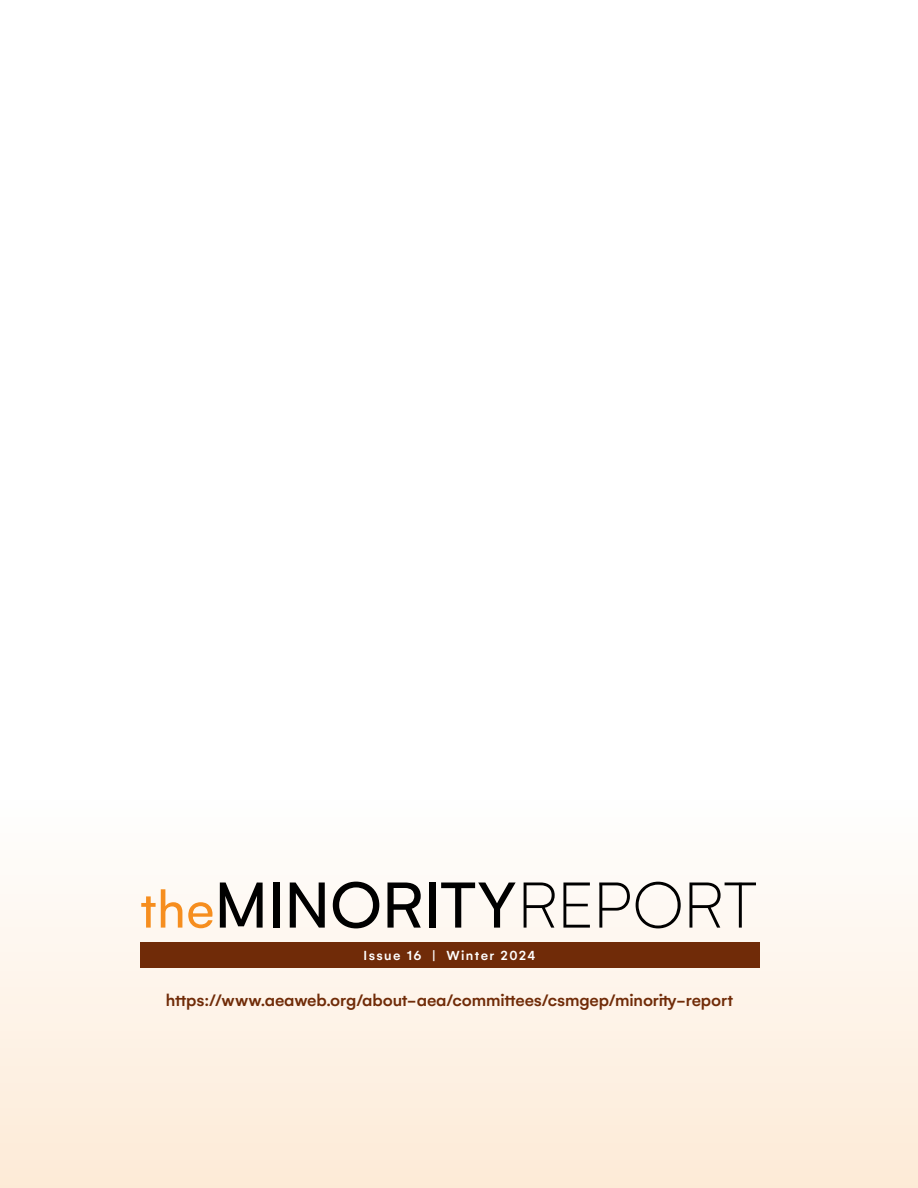
<style>
.page{position:relative;width:918px;height:1188px;background:#fff}
.page>*{position:absolute;margin:0;border:0;box-sizing:border-box;transform-origin:0 0}
.t1{font:70.35px "Gelion";color:#000}
.t2{font:500 18px "Gelion";letter-spacing:-.01em;color:#702b08}
.t3{font:500 14.25px "Gelion";letter-spacing:.1em;color:#fff}
.s1{font-size:55.8px;color:#f68e1f}
.s2{font-weight:100}
</style>
<div class="page">
<div style="left:0;top:712px;width:918px;height:476px;background:linear-gradient(to bottom,#fff,#fcead7)"></div>
<div style="left:140px;top:943px;width:619px;height:25px;background:#702b08"></div>
<h1 class="t1" style="left:140px;top:864px;width:618px"><span class="s1">the</span>MINORITY<span class="s2">REPORT</span></h1>
<p class="t3" style="left:364px;top:947px;width:173px">Issue 16 | Winter 2024</p>
<p class="t2" style="left:166px;top:989px;width:569px">https://www.aeaweb.org/about-aea/committees/csmgep/minority-report</p>
</div>
